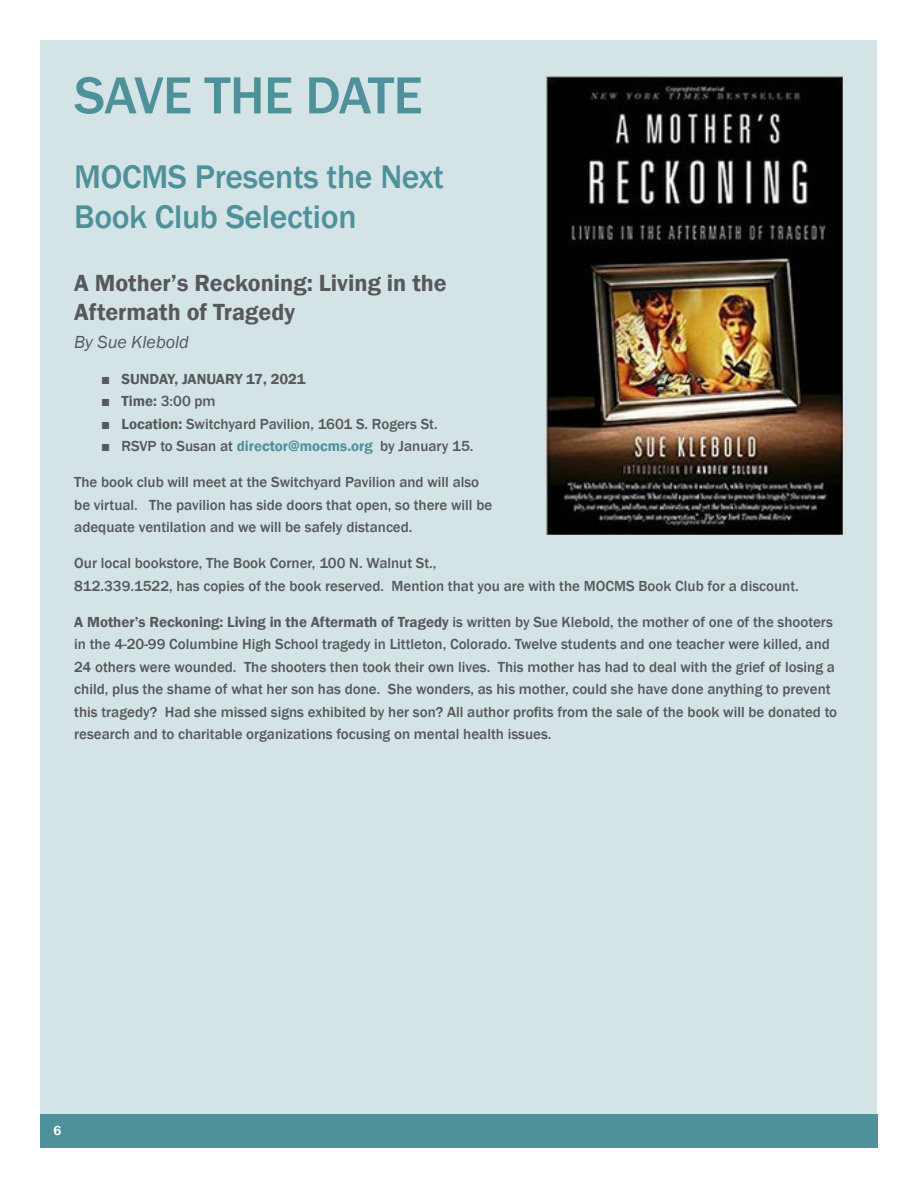
<style>
.page{position:relative;width:918px;height:1188px;background:#fff}
.page>*{position:absolute;margin:0;border:0;box-sizing:border-box;transform-origin:0 0}
.h1_-_Sidebar{font:500 54px "Franklin Gothic";letter-spacing:-.01em;color:#4e919a}
.h1_-_Sidebar-2{font:500 33.6px/40.3px "Franklin Gothic";letter-spacing:-.01em;color:#4e919a}
.t1{font:600 24px/28.8px "Franklin Gothic";color:#57585a}
.t2{font:italic 18px "Franklin Gothic";color:#57585a}
.t3{font:500 15px/22.5px "Franklin Gothic";color:#57585a}
.t4{font:600 15px "Franklin Gothic";color:#57585a}
.t5{font:600 13.5px "Franklin Gothic";color:#fff}
.s1{font-weight:500}
.s2{font-weight:600}
.s3{font-weight:600;color:#4e919a}
</style>
<div class="page">
<div style="left:40px;top:1114px;width:55px;height:34px;background:#4e919a"></div>
<div style="left:95px;top:1114px;width:783px;height:34px;background:#4e919a"></div>
<div style="left:40px;top:40px;width:837px;height:1074px;background:#d3e3e6"></div>
<img style="left:547px;top:76px;width:296px;height:459px">
<p class="h1_-_Sidebar" style="left:74px;top:62px;width:350px">SAVE THE DATE</p>
<p class="h1_-_Sidebar-2" style="left:74px;top:157px;width:371px">MOCMS Presents the Next<br>Book Club Selection</p>
<p class="t1" style="left:74px;top:269px;width:374px">A Mother’s Reckoning: Living in the<br>Aftermath of Tragedy</p>
<p class="t2" style="left:74px;top:331px;width:116px">By Sue Klebold</p>
<p class="t4" style="left:101px;top:370px;width:206px"><span class="s1">■</span> SUNDAY, JANUARY 17, 2021</p>
<p class="t3" style="left:101px;top:390px;width:116px">■ <span class="s2">Time:</span> 3:00 pm</p>
<p class="t3" style="left:101px;top:413px;width:338px">■ <span class="s2">Location:</span> Switchyard Pavilion, 1601 S. Rogers St.</p>
<p class="t3" style="left:101px;top:435px;width:374px">■ RSVP to Susan at <span class="s3">director@mocms.org</span> by January 15.</p>
<p class="t3" style="left:74px;top:471px;width:420px">The book club will meet at the Switchyard Pavilion and will also be virtual. The pavilion has side doors that open, so there will be adequate ventilation and we will be safely distanced.</p>
<p class="t3" style="left:74px;top:552px;width:726px">Our local bookstore, The Book Corner, 100 N. Walnut St.,<br>812.339.1522, has copies of the book reserved. Mention that you are with the MOCMS Book Club for a discount.</p>
<p class="t3" style="left:74px;top:611px;width:764px"><span class="s2">A Mother’s Reckoning: Living in the Aftermath of Tragedy</span> is written by Sue Klebold, the mother of one of the shooters in the 4-20-99 Columbine High School tragedy in Littleton, Colorado. Twelve students and one teacher were killed, and 24 others were wounded. The shooters then took their own lives. This mother has had to deal with the grief of losing a child, plus the shame of what her son has done. She wonders, as his mother, could she have done anything to prevent this tragedy? Had she missed signs exhibited by her son? All author profits from the sale of the book will be donated to research and to charitable organizations focusing on mental health issues.</p>
<p class="t5" style="left:53px;top:1123px;width:9px">6</p>
</div>
